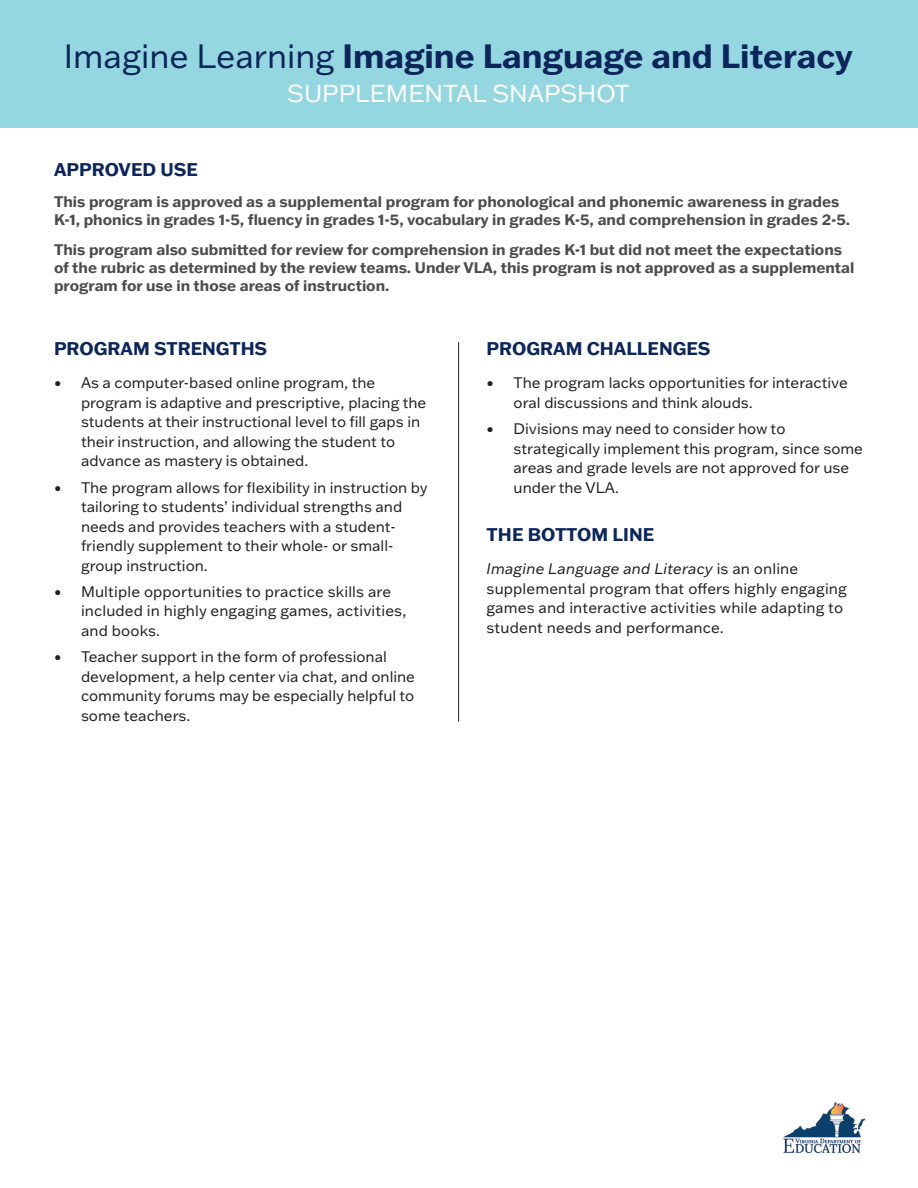
<style>
.page{position:relative;width:918px;height:1188px;background:#fff}
.page>*{position:absolute;margin:0;border:0;box-sizing:border-box;transform-origin:0 0}
.t1{font:700 33px "Franklin Gothic ATF";color:#0c255b}
.t2{font:24px "Franklin Gothic ATF";color:#fff}
.t3{font:700 18px "Franklin Gothic ATF";color:#0c255b}
.t4{font:15px/19.5px "Franklin Gothic ATF";color:#231f20}
.t5{font:700 15px/18px "Franklin Gothic ATF";color:#4b4c4d}
.s1{font-weight:400}
.s2{font-style:italic}
</style>
<div class="page">
<img style="left:783px;top:1102px;width:83px;height:52px">
<div style="left:0;top:0;width:918px;height:127px;background:#95d7e1"></div>
<hr style="left:458px;top:342px;width:1px;height:380px;background:#231f20">
<h1 class="t1" style="left:64px;top:34px;width:791px"><span class="s1">Imagine Learning</span> Imagine Language and Literacy</h1>
<h2 class="t2" style="left:287px;top:77px;width:344px">SUPPLEMENTAL SNAPSHOT</h2>
<p class="t3" style="left:54px;top:157px;width:145px">APPROVED USE</p>
<p class="t5" style="left:54px;top:192px;width:798px">This program is approved as a supplemental program for phonological and phonemic awareness in grades<br>K-1, phonics in grades 1-5, fluency in grades 1-5, vocabulary in grades K-5, and comprehension in grades 2-5.</p>
<p class="t5" style="left:54px;top:240px;width:802px">This program also submitted for review for comprehension in grades K-1 but did not meet the expectations of the rubric as determined by the review teams. Under VLA, this program is not approved as a supplemental program for use in those areas of instruction.</p>
<p class="t3" style="left:54px;top:337px;width:215px">PROGRAM STRENGTHS</p>
<p class="t4" style="left:81px;top:373px;width:347px;text-indent:-27px">• As a computer-based online program, the program is adaptive and prescriptive, placing the students at their instructional level to fill gaps in their instruction, and allowing the student to advance as mastery is obtained.</p>
<p class="t4" style="left:81px;top:477px;width:348px;text-indent:-27px">• The program allows for flexibility in instruction by tailoring to students’ individual strengths and needs and provides teachers with a student&shy;friendly supplement to their whole- or small&shy;group instruction.</p>
<p class="t4" style="left:81px;top:581px;width:327px;text-indent:-27px">• Multiple opportunities to practice skills are included in highly engaging games, activities, and books.</p>
<p class="t4" style="left:81px;top:646px;width:336px;text-indent:-27px">• Teacher support in the form of professional development, a help center via chat, and online community forums may be especially helpful to some teachers.</p>
<p class="t3" style="left:487px;top:337px;width:225px">PROGRAM CHALLENGES</p>
<p class="t4" style="left:514px;top:373px;width:336px;text-indent:-27px">• The program lacks opportunities for interactive oral discussions and think alouds.</p>
<p class="t4" style="left:514px;top:418px;width:351px;text-indent:-27px">• Divisions may need to consider how to strategically implement this program, since some areas and grade levels are not approved for use under the VLA.</p>
<p class="t3" style="left:487px;top:523px;width:169px">THE BOTTOM LINE</p>
<p class="t4" style="left:487px;top:559px;width:362px"><span class="s2">Imagine Language and Literacy</span> is an online supplemental program that offers highly engaging games and interactive activities while adapting to student needs and performance.</p>
</div>
